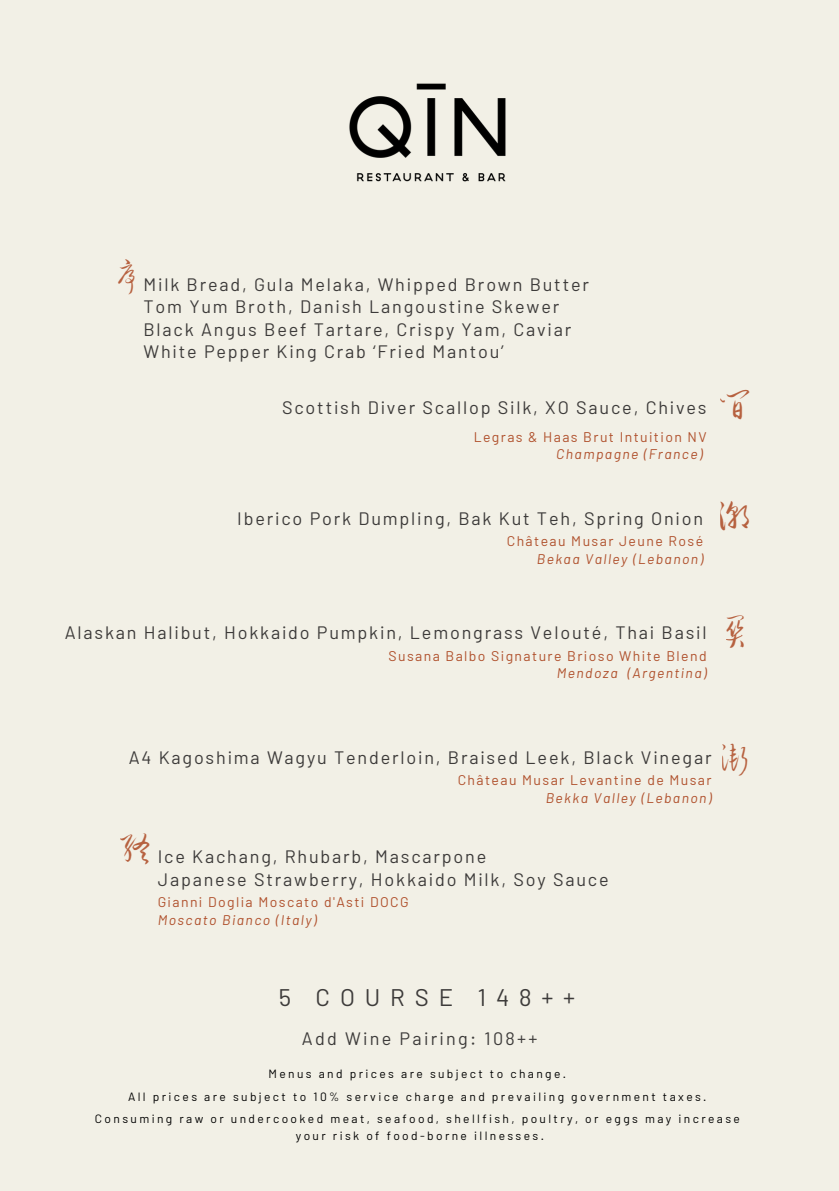
<style>
.page{position:relative;width:839px;height:1191px;background:#fff}
.page>*{position:absolute;margin:0;border:0;box-sizing:border-box;transform-origin:0 0}
.t1{font:34px "Liu Jian Mao Cao";color:#b0512d}
.t2{font:24px "Barlow";letter-spacing:.41em;color:#3d3b3a}
.t3{font:18px/22.4px "Barlow";letter-spacing:.1em;color:#3d3b3a}
.t4{font:18px "Barlow";letter-spacing:.125em;color:#3d3b3a}
.t5{font:14px/17.6px "Barlow";letter-spacing:.1em;color:#b0512d;text-align:right}
.t6{font:italic 14px "Barlow";letter-spacing:.1em;color:#b0512d}
.t7{font:12px "Barlow";letter-spacing:.2em;color:#000}
.s1{font-family:"Liu Jian Mao Cao";font-size:34px;color:#b0512d}
.s2{font-style:italic}
</style>
<div class="page">
<div style="left:0;top:0;width:838px;height:1191px;background:#f2f0e6"></div>
<img style="left:349px;top:83px;width:157px;height:99px">
<h1 class="t1" style="left:108px;top:258px;width:36px">序</h1>
<p class="t3" style="left:143px;top:272px;width:447px">Milk Bread, Gula Melaka, Whipped Brown Butter Tom Yum Broth, Danish Langoustine Skewer Black Angus Beef Tartare, Crispy Yam, Caviar White Pepper King Crab ‘Fried Mantou’</p>
<h2 class="t3" style="left:282px;top:395px;width:472px">Scottish Diver Scallop Silk, XO Sauce, Chives <span class="s1">间</span></h2>
<p class="t5" style="left:473px;top:427px;width:234px">Legras &amp; Haas Brut Intuition NV<br><span class="s2">Champagne (France)</span></p>
<h2 class="t3" style="left:237px;top:506px;width:517px">Iberico Pork Dumpling, Bak Kut Teh, Spring Onion <span class="s1">潮</span></h2>
<h3 class="t5" style="left:506px;top:532px;width:198px">Château Musar Jeune Rosé<br><span class="s2">Bekaa Valley (Lebanon)</span></h3>
<h2 class="t3" style="left:65px;top:621px;width:643px">Alaskan Halibut, Hokkaido Pumpkin, Lemongrass Velouté, Thai Basil</h2>
<h3 class="t5" style="left:556px;top:646px;width:151px;text-align:left;text-indent:-168px">Susana Balbo Signature Brioso White Blend<br><span class="s2">Mendoza</span></h3>
<p class="t6" style="left:627px;top:664px;width:81px">(Argentina)</p>
<h1 class="t1" style="left:718px;top:613px;width:36px">关</h1>
<p class="t3" style="left:129px;top:745px;width:584px">A4 Kagoshima Wagyu Tenderloin, Braised Leek, Black Vinegar</p>
<h1 class="t5" style="left:457px;top:771px;width:255px">Château Musar Levantine de Musar</h1>
<h1 class="t6" style="left:545px;top:789px;width:167px">Bekka Valley (Lebanon)</h1>
<h1 class="t1" style="left:718px;top:741px;width:36px">渐</h1>
<h1 class="t1" style="left:118px;top:830px;width:36px">终</h1>
<h2 class="t3" style="left:158px;top:845px;width:452px">Ice Kachang, Rhubarb, Mascarpone<br>Japanese Strawberry, Hokkaido Milk, Soy Sauce</h2>
<h3 class="t5" style="left:158px;top:893px;width:252px;text-align:left">Gianni Doglia Moscato d'Asti DOCG<br><span class="s2">Moscato Bianco (Italy)</span></h3>
<h3 class="t2" style="left:279px;top:982px;width:298px">5 COURSE 148++</h3>
<h2 class="t4" style="left:302px;top:1027px;width:237px">Add Wine Pairing: 108++</h2>
<h2 class="t7" style="left:268px;top:1066px;width:299px">Menus and prices are subject to change.</h2>
<h3 class="t7" style="left:95px;top:1111px;width:646px">Consuming raw or undercooked meat, seafood, shellfish, poultry, or eggs may increase</h3>
<p class="t7" style="left:296px;top:1128px;width:250px">your risk of food-borne illnesses.</p>
<p class="t7" style="left:128px;top:1089px;width:580px">All prices are subject to 10% service charge and prevailing government taxes.</p>
</div>
